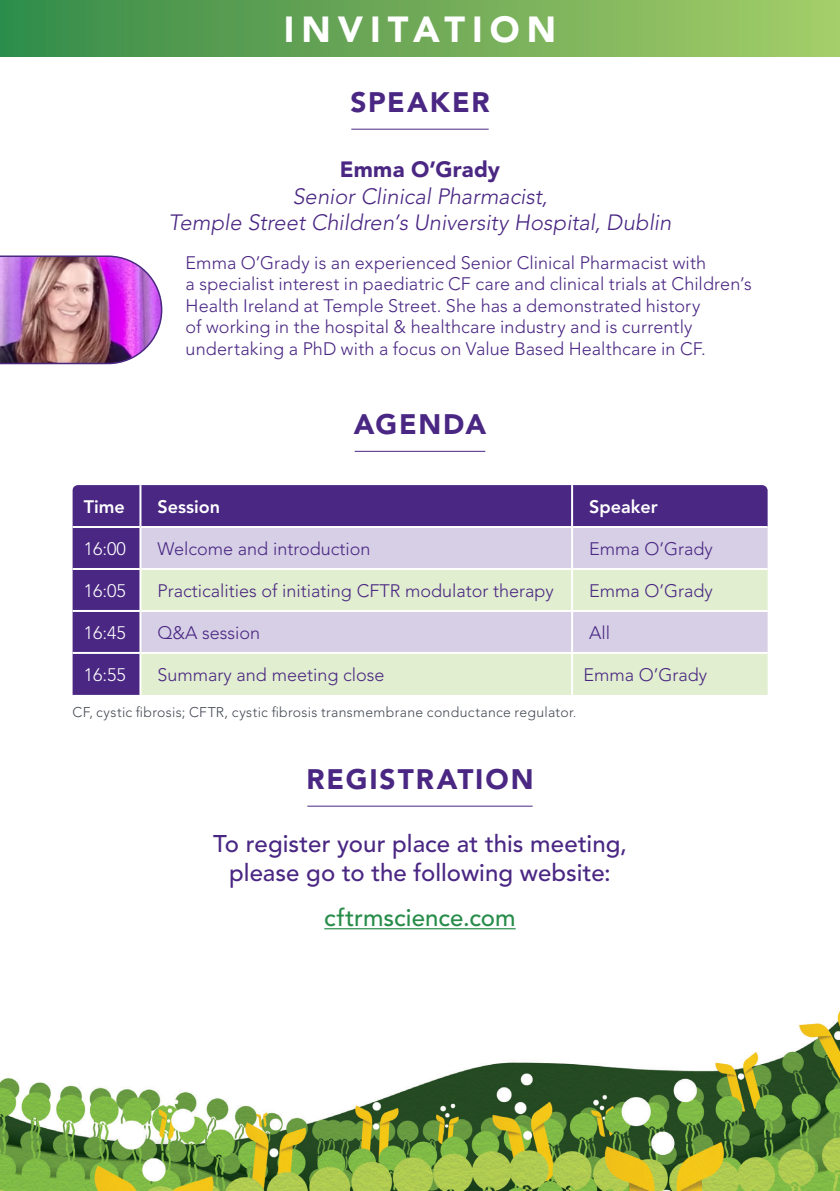
<style>
.page{position:relative;width:840px;height:1191px;background:#fff}
.page>*{position:absolute;margin:0;border:0;box-sizing:border-box;transform-origin:0 0}
.t1{font:900 36px "Avenir LT Std";letter-spacing:.195em;color:#fff}
.t2{font:900 28px "Avenir LT Std";letter-spacing:.065em;color:#4a2783}
.t3{font:500 24px/28.8px "Avenir LT Std";color:#4a2783;text-align:center}
.t4{font:500 24px "Avenir LT Std";letter-spacing:.005em;color:#278c4a}
.t5{font:italic 300 22px/26.4px "Avenir LT Std";color:#4a2783;text-align:center}
.t6{font:900 22px "Avenir LT Std";letter-spacing:.01em;color:#4a2783}
.t7{font:300 18px/21.6px "Avenir LT Std";color:#4a2783}
.t8{font:300 18px "Avenir LT Std";color:#fff}
.t9{font:800 18px "Avenir LT Std";color:#fff}
.t10{font:300 14px "Avenir LT Std";letter-spacing:.02em;color:#464b54}
.s1{font-size:12px}
</style>
<div class="page">
<img style="left:0;top:1012px;width:839px;height:179px">
<div style="left:0;top:0;width:839px;height:57px;background:linear-gradient(to right,#368a49,#a6cc68)"></div>
<hr style="left:354px;top:451px;width:131px;height:1px;background:#4a2783">
<hr style="left:307px;top:806px;width:225px;height:1px;background:#4a2783">
<hr style="left:324px;top:928px;width:191px;height:1px;background:#278c4a">
<div style="left:72px;top:485px;width:695px;height:210px;background:#4a2783"></div>
<div style="left:141px;top:528px;width:626px;height:40px;background:#d6cfe5"></div>
<svg style="left:141px;top:570px;width:626px;height:125px;background:#dde3d6"></svg>
<hr style="left:139px;top:485px;width:2px;height:41px;background:#fff">
<hr style="left:570px;top:485px;width:2px;height:41px;background:#fff">
<hr style="left:72px;top:526px;width:68px;height:2px;background:#fff">
<hr style="left:140px;top:526px;width:431px;height:2px;background:#fff">
<hr style="left:139px;top:528px;width:2px;height:40px;background:#fff">
<hr style="left:571px;top:526px;width:196px;height:2px;background:#fff">
<hr style="left:570px;top:528px;width:2px;height:40px;background:#fff">
<hr style="left:72px;top:568px;width:68px;height:2px;background:#fff">
<hr style="left:140px;top:568px;width:431px;height:2px;background:#fff">
<hr style="left:139px;top:570px;width:2px;height:40px;background:#fff">
<hr style="left:571px;top:568px;width:196px;height:2px;background:#fff">
<hr style="left:570px;top:570px;width:2px;height:40px;background:#fff">
<hr style="left:72px;top:610px;width:68px;height:2px;background:#fff">
<hr style="left:139px;top:612px;width:2px;height:40px;background:#fff">
<hr style="left:570px;top:612px;width:2px;height:40px;background:#fff">
<hr style="left:72px;top:652px;width:68px;height:2px;background:#fff">
<hr style="left:139px;top:654px;width:2px;height:41px;background:#fff">
<hr style="left:570px;top:654px;width:2px;height:41px;background:#fff">
<hr style="left:140px;top:610px;width:431px;height:2px;background:#fff">
<hr style="left:571px;top:610px;width:196px;height:2px;background:#fff">
<hr style="left:140px;top:652px;width:431px;height:2px;background:#fff">
<hr style="left:571px;top:652px;width:196px;height:2px;background:#fff">
<hr style="left:351px;top:129px;width:137px;height:1px;background:#4a2783">
<img style="left:0;top:255px;width:162px;height:109px">
<p class="t1" style="left:283px;top:8px;width:274px">INVITATION</p>
<p class="t2" style="left:350px;top:85px;width:141px">SPEAKER</p>
<p class="t6" style="left:339px;top:156px;width:162px">Emma O’Grady</p>
<p class="t5" style="left:168px;top:183px;width:504px">Senior Clinical Pharmacist,<br>Temple Street Children’s University Hospital, Dublin</p>
<p class="t7" style="left:185px;top:252px;width:567px">Emma O’Grady is an experienced Senior Clinical Pharmacist with<br>a specialist interest in paediatric CF care and clinical trials at Children’s Health Ireland at Temple Street. She has a demonstrated history<br>of working in the hospital &amp; healthcare industry and is currently undertaking a PhD with a focus on Value Based Healthcare in CF.</p>
<p class="t2" style="left:353px;top:407px;width:134px">AGENDA</p>
<p class="t9" style="left:84px;top:496px;width:43px">Time</p>
<p class="t9" style="left:157px;top:496px;width:64px">Session</p>
<p class="t9" style="left:588px;top:496px;width:70px">Speaker</p>
<p class="t8" style="left:84px;top:538px;width:44px">16:00</p>
<p class="t7" style="left:157px;top:538px;width:214px">Welcome and introduction</p>
<p class="t7" style="left:588px;top:538px;width:125px">Emma O’Grady</p>
<p class="t8" style="left:84px;top:580px;width:44px">16:05</p>
<p class="t7" style="left:157px;top:580px;width:398px">Practicalities of initiating CFTR modulator therapy</p>
<p class="t7" style="left:588px;top:580px;width:125px">Emma O’Grady</p>
<p class="t8" style="left:84px;top:622px;width:44px">16:45</p>
<p class="t7" style="left:157px;top:622px;width:104px">Q&amp;A session</p>
<p class="t7" style="left:588px;top:622px;width:22px">All</p>
<p class="t8" style="left:84px;top:664px;width:44px">16:55</p>
<p class="t7" style="left:157px;top:664px;width:228px">Summary and meeting close</p>
<p class="t7" style="left:583px;top:664px;width:125px">Emma O’Grady</p>
<p class="t10" style="left:73px;top:703px;width:504px">CF, cystic fibrosis; CFTR, cystic fibrosis transmembrane conductance regulator<span class="s1">.</span></p>
<p class="t2" style="left:306px;top:762px;width:228px">REGISTRATION</p>
<p class="t3" style="left:213px;top:829px;width:415px">To register your place at this meeting, please go to the following website:</p>
<p class="t4" style="left:324px;top:904px;width:193px">cftrmscience.com</p>
</div>
